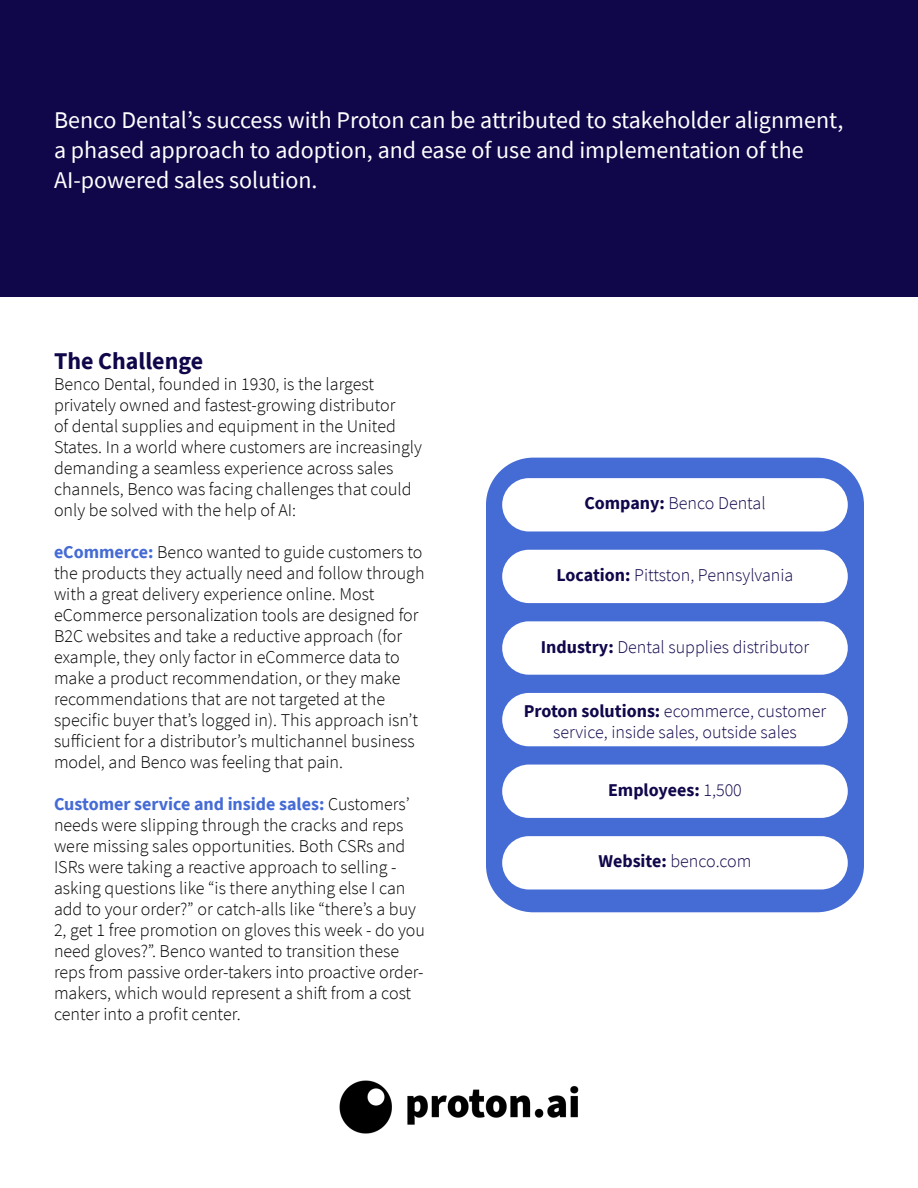
<style>
.page{position:relative;width:918px;height:1188px;background:#fff}
.page>*{position:absolute;margin:0;border:0;box-sizing:border-box;transform-origin:0 0}
.t1{font:24px/30px "Source Sans Pro";color:#fff}
.t2{font:700 24px "Source Sans Pro";color:#10074b}
.t3{font:300 18px/21px "Source Sans Pro";color:#000}
.t4{font:300 18px/21px "Source Sans Pro";color:#10074b;text-align:center}
.t5{font:700 18px "Source Sans Pro";color:#10074b}
.s1{font-weight:700;color:#456bd5}
.s2{font-weight:700}
.s3{font-weight:300}
</style>
<div class="page">
<img style="left:339px;top:1081px;width:240px;height:53px">
<div style="left:0;top:0;width:918px;height:297px;background:#10074b"></div>
<div style="left:486px;top:458px;width:378px;height:454px;background:#456bd5;border-radius:47px"></div>
<div style="left:502px;top:478px;width:346px;height:53px;background:#fff;border-radius:27px"></div>
<div style="left:502px;top:550px;width:346px;height:53px;background:#fff;border-radius:27px"></div>
<div style="left:502px;top:621px;width:346px;height:54px;background:#fff;border-radius:27px"></div>
<div style="left:502px;top:693px;width:346px;height:53px;background:#fff;border-radius:27px"></div>
<div style="left:502px;top:765px;width:346px;height:53px;background:#fff;border-radius:27px"></div>
<div style="left:502px;top:836px;width:346px;height:54px;background:#fff;border-radius:27px"></div>
<h1 class="t1" style="left:54px;top:104px;width:791px">Benco Dental’s success with Proton can be attributed to stakeholder alignment, a phased approach to adoption, and ease of use and implementation of the<br>AI-powered sales solution.</h1>
<h1 class="t2" style="left:54px;top:345px;width:151px">The Challenge</h1>
<p class="t3" style="left:54px;top:374px;width:369px">Benco Dental, founded in 1930, is the largest privately owned and fastest-growing distributor<br>of dental supplies and equipment in the United States. In a world where customers are increasingly demanding a seamless experience across sales channels, Benco was facing challenges that could only be solved with the help of AI:</p>
<p class="t3" style="left:54px;top:542px;width:372px"><span class="s1">eCommerce:</span> Benco wanted to guide customers to the products they actually need and follow through with a great delivery experience online. Most eCommerce personalization tools are designed for B2C websites and take a reductive approach (for example, they only factor in eCommerce data to make a product recommendation, or they make recommendations that are not targeted at the specific buyer that’s logged in). This approach isn’t sufficient for a distributor’s multichannel business model, and Benco was feeling that pain.</p>
<p class="t3" style="left:54px;top:794px;width:373px"><span class="s1">Customer service and inside sales:</span> Customers’ needs were slipping through the cracks and reps were missing sales opportunities. Both CSRs and ISRs were taking a reactive approach to selling - asking questions like “is there anything else I can add to your order?” or catch-alls like “there’s a buy 2, get 1 free promotion on gloves this week - do you need gloves?”. Benco wanted to transition these reps from passive order-takers into proactive order&shy;makers, which would represent a shift from a cost center into a profit center.</p>
<p class="t4" style="left:584px;top:493px;width:183px"><span class="s2">Company:</span> Benco Dental</p>
<p class="t4" style="left:557px;top:564px;width:238px"><span class="s2">Location:</span> Pittston, Pennsylvania</p>
<p class="t4" style="left:541px;top:636px;width:270px"><span class="s2">Industry:</span> Dental supplies distributor</p>
<p class="t4" style="left:524px;top:700px;width:304px"><span class="s2">Proton solutions:</span> ecommerce, customer service, inside sales, outside sales</p>
<p class="t5" style="left:608px;top:778px;width:135px">Employees: <span class="s3">1,500</span></p>
<p class="t4" style="left:598px;top:851px;width:155px"><span class="s2">Website:</span> benco.com</p>
</div>
